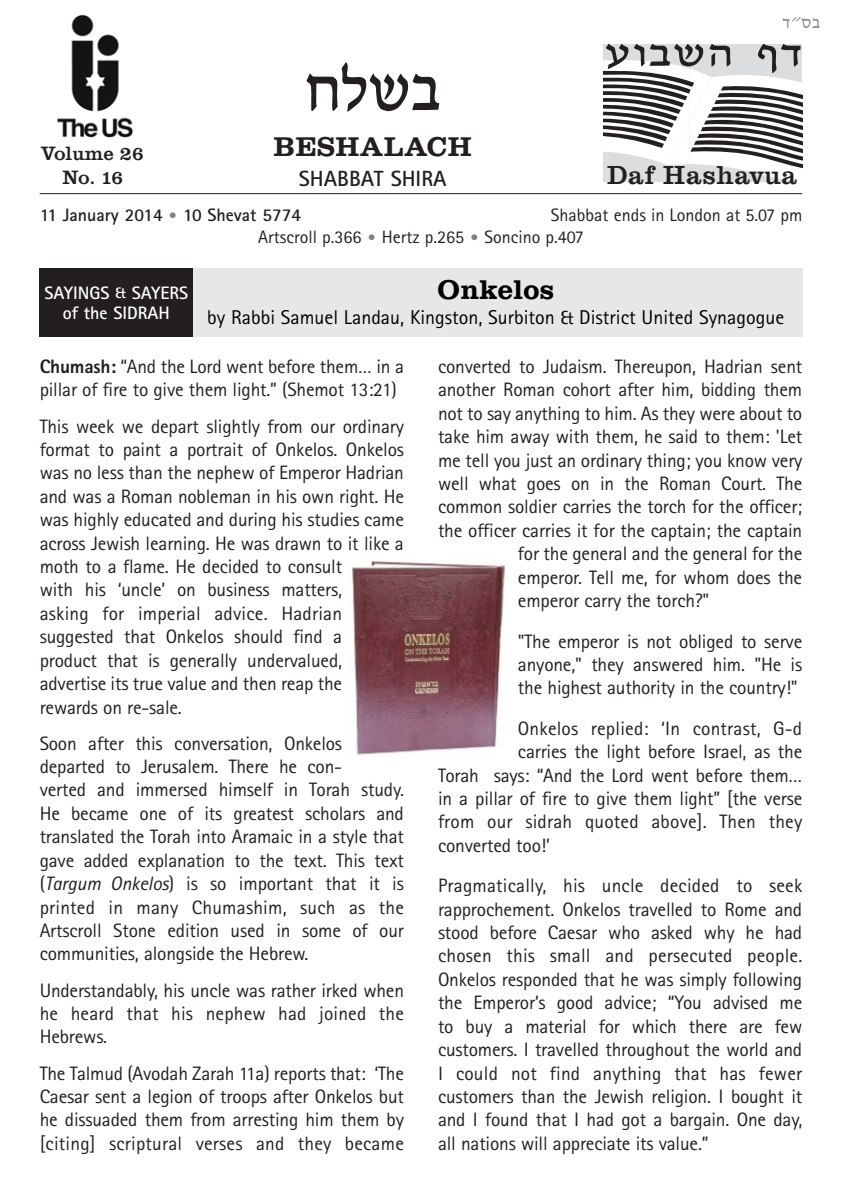
<style>
.page{position:relative;width:842px;height:1191px;background:#fff}
.page>*{position:absolute;margin:0;border:0;box-sizing:border-box;transform-origin:0 0}
.t1{font:700 28px "Clarendon T";color:#231f20}
.t2{font:700 28px "Clarendon T";color:#000}
.t3{font:500 27px "Clarendon T";letter-spacing:.025em;color:#231f20}
.t4{font:700 22px "Rotis Sans Serif";color:#231f20}
.t5{font:20px "Rotis Sans Serif";color:#000}
.t6{font:500 20px/24px "Clarendon T";color:#231f20;text-align:center}
.t7{font:19.4px/23.4px "Rotis Sans Serif";letter-spacing:-.01em;color:#231f20;text-align:justify}
.t8{font:19.4px "Rotis Sans Serif";letter-spacing:.01em;color:#231f20}
.t9{font:18px/22px "Rotis Sans Serif";color:#231f20}
.t10{font:700 18px "Rotis Sans Serif";color:#231f20}
.t11{font:700 18px/20px "Rotis Sans Serif";color:#fff;text-align:center}
.s1{font-size:16px;color:#808285}
.s2{font-weight:700;font-size:16px;color:#808285}
.s3{font-size:16px}
.s4{font-weight:800}
.s5{font-style:italic}
</style>
<div class="page">
<svg style="left:782px;top:17px;width:38px;height:11px"></svg>
<img style="left:57px;top:14px;width:76px;height:124px">
<hr style="left:40px;top:193px;width:762px;height:1px;background:#231f20">
<img style="left:351px;top:560px;width:158px;height:195px">
<div style="left:189px;top:268px;width:613px;height:68px;background:#e6e7e8"></div>
<div style="left:40px;top:268px;width:153px;height:68px;background:#231f20"></div>
<svg style="left:603px;top:44px;width:199px;height:138px"></svg>
<h1 class="t1" style="left:273px;top:137px;width:200px">BESHALACH</h1>
<p class="t4" style="left:299px;top:170px;width:149px">SHABBAT SHIRA</p>
<p class="t10" style="left:40px;top:208px;width:263px">11 January 2014 <span class="s1">•</span> 10 Shevat 5774</p>
<p class="t6" style="left:42px;top:143px;width:104px">Volume 26<br>No. 16</p>
<h2 class="t3" style="left:607px;top:166px;width:191px">Daf Hashavua</h2>
<p class="t9" style="left:258px;top:205px;width:546px;text-indent:293px">Shabbat ends in London at 5.07 pm<br>Artscroll p.366 <span class="s2">•</span> Hertz p.265 <span class="s2">•</span> Soncino p.407</p>
<h1 class="t2" style="left:437px;top:280px;width:119px">Onkelos</h1>
<p class="t5" style="left:207px;top:311px;width:578px">by Rabbi Samuel Landau, Kingston, Surbiton &amp; District United Synagogue</p>
<p class="t11" style="left:44px;top:284px;width:145px">SAYINGS <span class="s3">&amp;</span> SAYERS of the SIDRAH</p>
<p class="t7" style="left:40px;top:357px;width:366px"><span class="s4">Chumash:</span> “And the Lord went before them… in a pillar of fire to give them light.” (Shemot 13:21)</p>
<p class="t7" style="left:40px;top:416px;width:366px;text-align:left">This week we depart slightly from our ordinary format to paint a portrait of Onkelos. Onkelos was no less than the nephew of Emperor Hadrian and was a Roman nobleman in his own right. He was highly educated and during his studies came across Jewish learning. He was drawn to it like a moth to a flame. He decided to consult<br>with his ‘uncle’ on business matters,<br>asking for imperial advice. Hadrian suggested that Onkelos should find a product that is generally undervalued, advertise its true value and then reap the rewards on re-sale.</p>
<p class="t7" style="left:40px;top:733px;width:366px;text-align:left">Soon after this conversation, Onkelos departed to Jerusalem. There he con-<br>verted and immersed himself in Torah study.<br>He became one of its greatest scholars and translated the Torah into Aramaic in a style that gave added explanation to the text. This text (<span class="s5">Targum Onkelos</span>) is so important that it is printed in many Chumashim, such as the Artscroll Stone edition used in some of our communities, alongside the Hebrew.</p>
<p class="t7" style="left:40px;top:980px;width:366px">Understandably, his uncle was rather irked when he heard that his nephew had joined the Hebrews.</p>
<p class="t7" style="left:40px;top:1063px;width:366px">The Talmud (Avodah Zarah 11a) reports that: ‘The Caesar sent a legion of troops after Onkelos but he dissuaded them from arresting him them by [citing] scriptural verses and they became</p>
<p class="t7" style="left:438px;top:357px;width:366px">converted to Judaism. Thereupon, Hadrian sent</p>
<p class="t7" style="left:438px;top:380px;width:366px">another Roman cohort after him, bidding them</p>
<p class="t7" style="left:438px;top:403px;width:366px">not to say anything to him. As they were about to</p>
<p class="t7" style="left:438px;top:427px;width:366px">take him away with them, he said to them: 'Let</p>
<p class="t7" style="left:438px;top:450px;width:366px">me tell you just an ordinary thing; you know very</p>
<p class="t7" style="left:438px;top:474px;width:366px">well what goes on in the Roman Court. The</p>
<p class="t7" style="left:438px;top:497px;width:366px">common soldier carries the torch for the officer;</p>
<p class="t7" style="left:438px;top:520px;width:366px">the officer carries it for the captain; the captain</p>
<p class="t7" style="left:518px;top:544px;width:286px">for the general and the general for the</p>
<p class="t7" style="left:518px;top:567px;width:286px">emperor. Tell me, for whom does the</p>
<p class="t7" style="left:518px;top:591px;width:193px">emperor carry the torch?"</p>
<p class="t7" style="left:518px;top:631px;width:286px">"The emperor is not obliged to serve anyone," they answered him. "He is the highest authority in the country!"</p>
<p class="t8" style="left:518px;top:721px;width:286px">Onkelos replied: ‘In contrast, G-d</p>
<p class="t7" style="left:518px;top:742px;width:286px">carries the light before Israel, as the</p>
<p class="t7" style="left:438px;top:765px;width:366px">Torah says: “And the Lord went before them…</p>
<p class="t7" style="left:438px;top:788px;width:366px">in a pillar of fire to give them light” [the verse</p>
<p class="t8" style="left:438px;top:815px;width:366px">from our sidrah quoted above]. Then they</p>
<p class="t7" style="left:438px;top:835px;width:113px">converted too!’</p>
<p class="t7" style="left:438px;top:876px;width:366px">Pragmatically, his uncle decided to seek rapprochement. Onkelos travelled to Rome and stood before Caesar who asked why he had chosen this small and persecuted people.<br>Onkelos responded that he was simply following the Emperor’s good advice; “You advised me to buy a material for which there are few customers. I travelled throughout the world and I could not find anything that has fewer customers than the Jewish religion. I bought it and I found that I had got a bargain. One day, all nations will appreciate its value.”</p>
</div>
